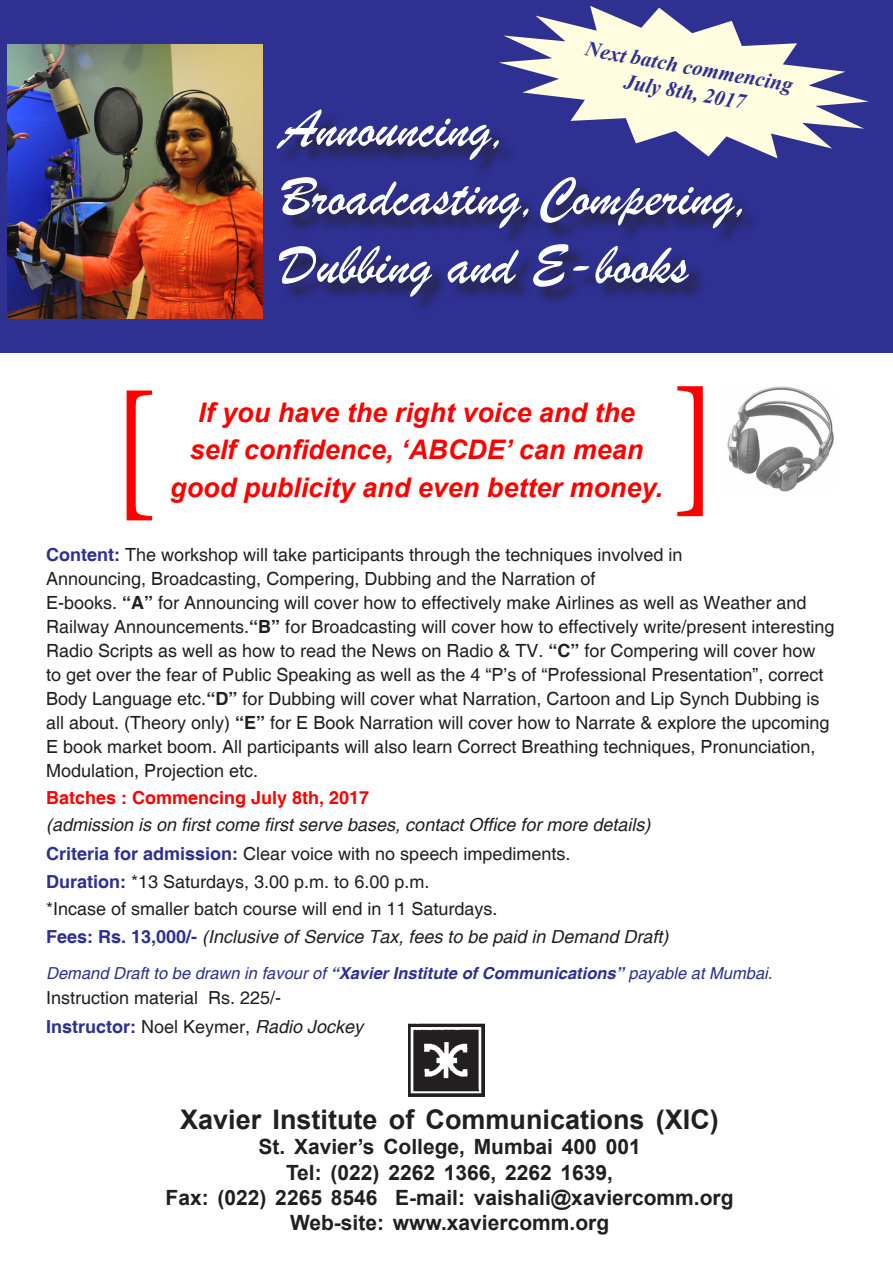
<style>
.page{position:relative;width:893px;height:1263px;background:#fff}
.page>*{position:absolute;margin:0;border:0;box-sizing:border-box;transform-origin:0 0}
.t1{font:150px "Minion Pro";color:#f00}
.t2{font:57px "Brush Script";color:#fff}
.t3{font:italic 700 27px "Arial";color:#f00}
.t4{font:700 27px "Arial";color:#231f20}
.t5{font:700 21px "Arial";color:#231f20}
.t6{font:italic 700 21px "Times New Roman";color:#2e3092}
.t7{font:18.15px/24px "Helvetica";color:#231f20}
.t8{font:18px "Helvetica";color:#231f20}
.t9{font:italic 18px "Helvetica";color:#231f20}
.t10{font:700 18px "Helvetica";color:#2e3092}
.t11{font:700 18px "Helvetica";color:#f00}
.t12{font:italic 16.5px "Helvetica";color:#2e3092}
.s1{font-weight:700;font-size:18px;color:#2e3092}
.s2{font-weight:700;color:#2e3092}
.s3{font-weight:700}
.s4{font-weight:700;font-style:normal;color:#2e3092}
.s5{font-weight:400;color:#231f20}
.s6{font-weight:400;font-style:italic;color:#231f20}
</style>
<div class="page">
<img style="left:408px;top:1023px;width:77px;height:74px">
<img style="left:727px;top:387px;width:107px;height:105px">
<div style="left:0;top:0;width:893px;height:353px;background:#2e3092"></div>
<svg style="left:499px;top:6px;width:370px;height:152px;fill:#fffce0"></svg>
<div style="left:280px;top:113px;width:480px;height:202px;background:#231f20;opacity:.75"></div>
<img style="left:7px;top:44px;width:255px;height:275px">
<p class="t6" style="left:588px;top:34px;width:211px;rotate:10deg">Next batch commencing</p>
<p class="t6" style="left:627px;top:66px;width:125px;rotate:10deg">July 8th, 2017</p>
<p class="t2" style="left:280px;top:94px;width:230px">Announcing,</p>
<p class="t2" style="left:280px;top:162px;width:473px">Broadcasting,Compering,</p>
<p class="t2" style="left:280px;top:230px;width:409px">Dubbing and E-books</p>
<p class="t1" style="left:109px;top:348px;width:53px">[</p>
<p class="t3" style="left:198px;top:394px;width:438px">If you have the right voice and the</p>
<p class="t3" style="left:190px;top:432px;width:455px">self confidence, ‘ABCDE’ can mean</p>
<p class="t3" style="left:170px;top:469px;width:494px">good publicity and even better money.</p>
<p class="t7" style="left:46px;top:544px;width:638px"><span class="s1">Conte</span><span class="s2">nt:</span> The workshop will take participants through the techniques involved in</p>
<p class="t7" style="left:46px;top:568px;width:551px">Announcing, Broadcasting, Compering, Dubbing and the Narration of</p>
<p class="t7" style="left:46px;top:592px;width:790px">E-books. <span class="s3">“A”</span> for Announcing will cover how to effectively make Airlines as well as Weather and Railway Announcements.<span class="s3">“B”</span> for Broadcasting will cover how to effectively write/present interesting Radio Scripts as well as how to read the News on Radio &amp; TV. <span class="s3">“C”</span> for Compering will cover how to get over the fear of Public Speaking as well as the 4 “P’s of “Professional Presentation”, correct Body Language etc.<span class="s3">“D”</span> for Dubbing will cover what Narration, Cartoon and Lip Synch Dubbing is all about. (Theory only) <span class="s3">“E”</span> for E Book Narration will cover how to Narrate &amp; explore the upcoming E book market boom. All participants will also learn Correct Breathing techniques, Pronunciation, Modulation, Projection etc.</p>
<p class="t11" style="left:46px;top:787px;width:325px">Batches : Commencing July 8th, 2017</p>
<p class="t9" style="left:46px;top:814px;width:606px">(admission is on first come first serve bases, contact Office for more details)</p>
<p class="t8" style="left:46px;top:843px;width:526px"><span class="s2">Criteria for admission:</span> Clear voice with no speech impediments.</p>
<p class="t8" style="left:46px;top:871px;width:385px"><span class="s2">Duration:</span> *13 Saturdays, 3.00 p.m. to 6.00 p.m.</p>
<p class="t8" style="left:46px;top:898px;width:453px">*Incase of smaller batch course will end in 11 Saturdays.</p>
<p class="t9" style="left:46px;top:927px;width:624px"><span class="s4">Fees: Rs. 13,000/-</span> (Inclusive of Service Tax, fees to be paid in Demand Draft)</p>
<p class="t12" style="left:46px;top:964px;width:728px">Demand Draft to be drawn in favour of <span class="s3">“Xavier Institute of Communications”</span> payable at Mumbai.</p>
<p class="t8" style="left:46px;top:987px;width:237px">Instruction material Rs. 225/-</p>
<p class="t10" style="left:46px;top:1015px;width:319px">Instructor: <span class="s5">Noel Keymer,</span> <span class="s6">Radio Jockey</span></p>
<p class="t4" style="left:180px;top:1102px;width:540px">Xavier Institute of Communications (XIC)</p>
<p class="t5" style="left:258px;top:1133px;width:384px">St. Xavier’s College, Mumbai 400 001</p>
<p class="t5" style="left:286px;top:1158px;width:329px">Tel: (022) 2262 1366, 2262 1639,</p>
<p class="t5" style="left:166px;top:1183px;width:569px">Fax: (022) 2265 8546 E-mail: vaishali@xaviercomm.org</p>
<p class="t5" style="left:290px;top:1208px;width:321px">Web-site: www.xaviercomm.org</p>
</div>
